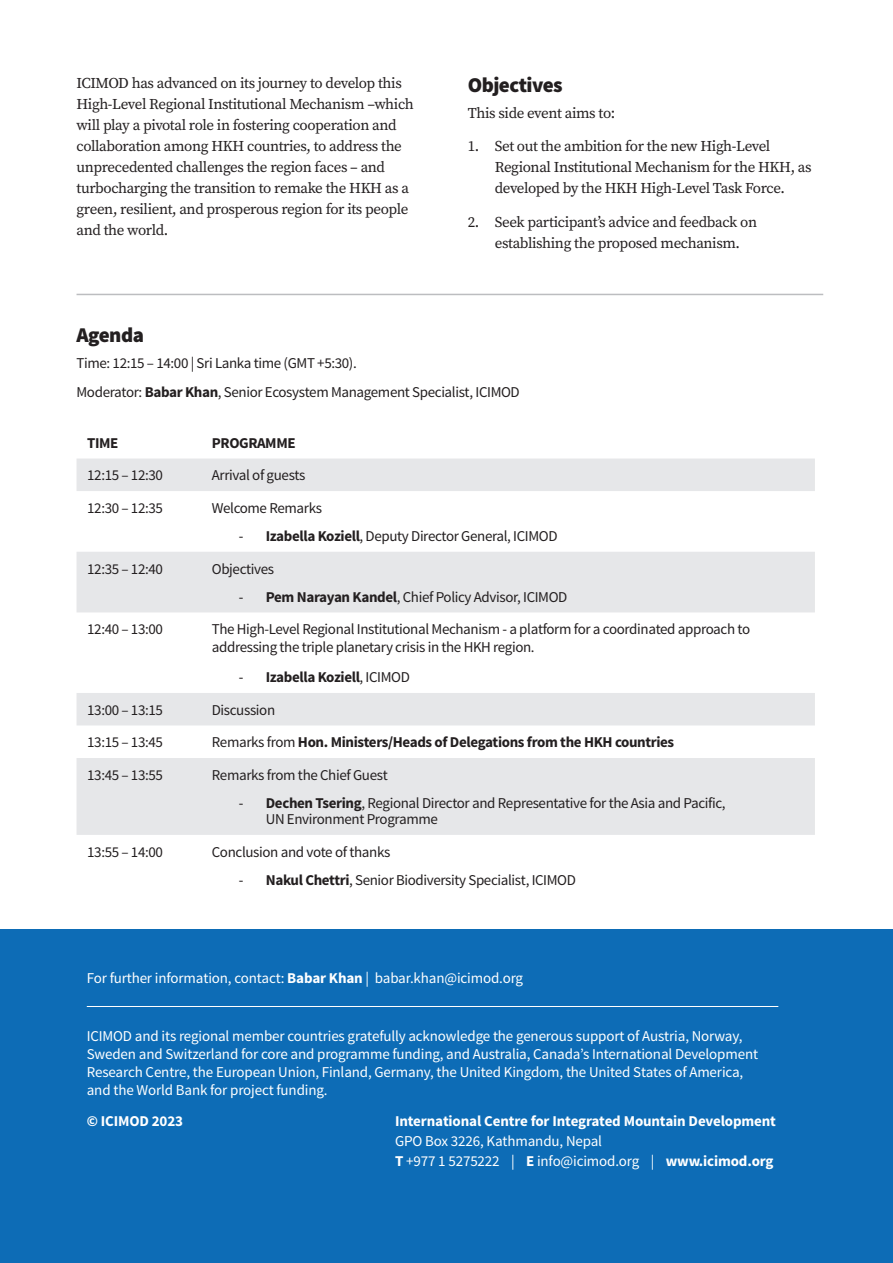
<style>
.page{position:relative;width:893px;height:1263px;background:#fff}
.page>*{position:absolute;margin:0;border:0;box-sizing:border-box;transform-origin:0 0}
.t1{font:900 21px "Source Sans Pro";letter-spacing:-.025em;color:#231f20}
.No_Spacing{font:15px/18px "Source Sans Pro";letter-spacing:-.025em;color:#231f20}
.t2{font:15px/21px "Source Serif Pro";letter-spacing:-.025em;color:#231f20}
.AnnexPartBody{font:15px/18px "Source Sans Pro";letter-spacing:-.01em;color:#fff}
.t3{font:700 15px "Source Sans Pro";letter-spacing:-.025em;color:#231f20}
.AnnexPartBody-2{font:700 15px "Source Sans Pro";letter-spacing:-.01em;color:#fff}
.s1{font-weight:700}
.s2{font-family:"Source Serif Pro"}
.s3{font-family:"Source Serif Pro";font-weight:400}
.s4{font-weight:400}
</style>
<div class="page">
<svg style="left:77px;top:458px;width:738px;height:377px;fill:#e6e7e9"></svg>
<div style="left:0;top:929px;width:893px;height:334px;background:#0d6cb6"></div>
<hr style="left:87px;top:1006px;width:691px;height:1px;background:#fff">
<hr style="left:77px;top:294px;width:746px;height:1px;background:#bcbdc0">
<p class="t2" style="left:77px;top:72px;width:339px">ICIMOD has advanced on its journey to develop this High-Level Regional Institutional Mechanism –which will play a pivotal role in fostering cooperation and collaboration among HKH countries, to address the unprecedented challenges the region faces – and turbocharging the transition to remake the HKH as a green, resilient, and prosperous region for its people and the world.</p>
<p class="t1" style="left:468px;top:71px;width:97px">Objectives</p>
<p class="t2" style="left:468px;top:102px;width:149px">This side event aims to:</p>
<p class="t2" style="left:495px;top:136px;width:318px;text-indent:-27px">1. Set out the ambition for the new High-Level<br>Regional Institutional Mechanism for the HKH, as developed by the HKH High-Level Task Force.</p>
<p class="t2" style="left:495px;top:212px;width:264px;text-indent:-27px">2. Seek participant’s advice and feedback on establishing the proposed mechanism.</p>
<p class="t1" style="left:77px;top:321px;width:69px">Agenda</p>
<p class="No_Spacing" style="left:77px;top:354px;width:282px">Time: 12:15 – 14:00 | Sri Lanka time (GMT +5:30).</p>
<p class="No_Spacing" style="left:77px;top:383px;width:445px">Moderator: <span class="s1">Babar Khan</span>, Senior Ecosystem Management Specialist, ICIMOD</p>
<p class="t3" style="left:87px;top:433px;width:33px">TIME</p>
<p class="t3" style="left:212px;top:433px;width:85px">PROGRAMME</p>
<p class="No_Spacing" style="left:87px;top:467px;width:77px">12:15 – 12:30</p>
<p class="No_Spacing" style="left:212px;top:467px;width:95px">Arrival of guests</p>
<p class="No_Spacing" style="left:87px;top:499px;width:77px">12:30 – 12:35</p>
<p class="No_Spacing" style="left:212px;top:499px;width:112px">Welcome Remarks</p>
<p class="No_Spacing" style="left:239px;top:527px;width:320px"><span class="s2">-</span> <span class="s1">Izabella Koziell</span>, Deputy Director General, ICIMOD</p>
<p class="No_Spacing" style="left:87px;top:560px;width:77px">12:35 – 12:40</p>
<p class="No_Spacing" style="left:212px;top:560px;width:64px">Objectives</p>
<p class="No_Spacing" style="left:239px;top:588px;width:330px"><span class="s2">-</span> <span class="s1">Pem Narayan Kandel</span>, Chief Policy Advisor, ICIMOD</p>
<p class="No_Spacing" style="left:87px;top:621px;width:77px">12:40 – 13:00</p>
<p class="No_Spacing" style="left:212px;top:621px;width:540px">The High-Level Regional Institutional Mechanism - a platform for a coordinated approach to addressing the triple planetary crisis in the HKH region.</p>
<p class="t3" style="left:239px;top:668px;width:173px"><span class="s3">-</span> Izabella Koziell<span class="s4">, ICIMOD</span></p>
<p class="No_Spacing" style="left:87px;top:701px;width:77px">13:00 – 13:15</p>
<p class="No_Spacing" style="left:212px;top:701px;width:65px">Discussion</p>
<p class="No_Spacing" style="left:87px;top:734px;width:77px">13:15 – 13:45</p>
<p class="t3" style="left:212px;top:733px;width:464px"><span class="s4">Remarks from</span> Hon. Ministers/Heads of Delegations from the HKH countries</p>
<p class="No_Spacing" style="left:87px;top:766px;width:77px">13:45 – 13:55</p>
<p class="No_Spacing" style="left:212px;top:766px;width:177px">Remarks from the Chief Guest</p>
<p class="No_Spacing" style="left:266px;top:795px;width:461px;line-height:16.2px;text-indent:-27px"><span class="s2">-</span> <span class="s1">Dechen Tsering</span>, Regional Director and Representative for the Asia and Pacific,<br>UN Environment Programme</p>
<p class="No_Spacing" style="left:87px;top:843px;width:77px">13:55 – 14:00</p>
<p class="No_Spacing" style="left:212px;top:843px;width:180px">Conclusion and vote of thanks</p>
<p class="No_Spacing" style="left:239px;top:871px;width:339px"><span class="s2">-</span> <span class="s1">Nakul Chettri</span>, Senior Biodiversity Specialist, ICIMOD</p>
<p class="AnnexPartBody" style="left:87px;top:969px;width:438px">For further information, contact: <span class="s1">Babar Khan</span> | babar.khan@icimod.org</p>
<p class="AnnexPartBody" style="left:87px;top:1027px;width:673px">ICIMOD and its regional member countries gratefully acknowledge the generous support of Austria, Norway, Sweden and Switzerland for core and programme funding, and Australia, Canada’s International Development Research Centre, the European Union, Finland, Germany, the United Kingdom, the United States of America, and the World Bank for project funding.</p>
<p class="AnnexPartBody-2" style="left:87px;top:1111px;width:98px">© ICIMOD 2023</p>
<p class="AnnexPartBody-2" style="left:395px;top:1111px;width:382px">International Centre for Integrated Mountain Development</p>
<p class="AnnexPartBody" style="left:395px;top:1132px;width:209px">GPO Box 3226, Kathmandu, Nepal</p>
<p class="AnnexPartBody" style="left:395px;top:1152px;width:380px"><span class="s1">T</span> +977 1 5275222 | <span class="s1">E</span> info@icimod.org | <span class="s1">www.icimod.org</span></p>
</div>
